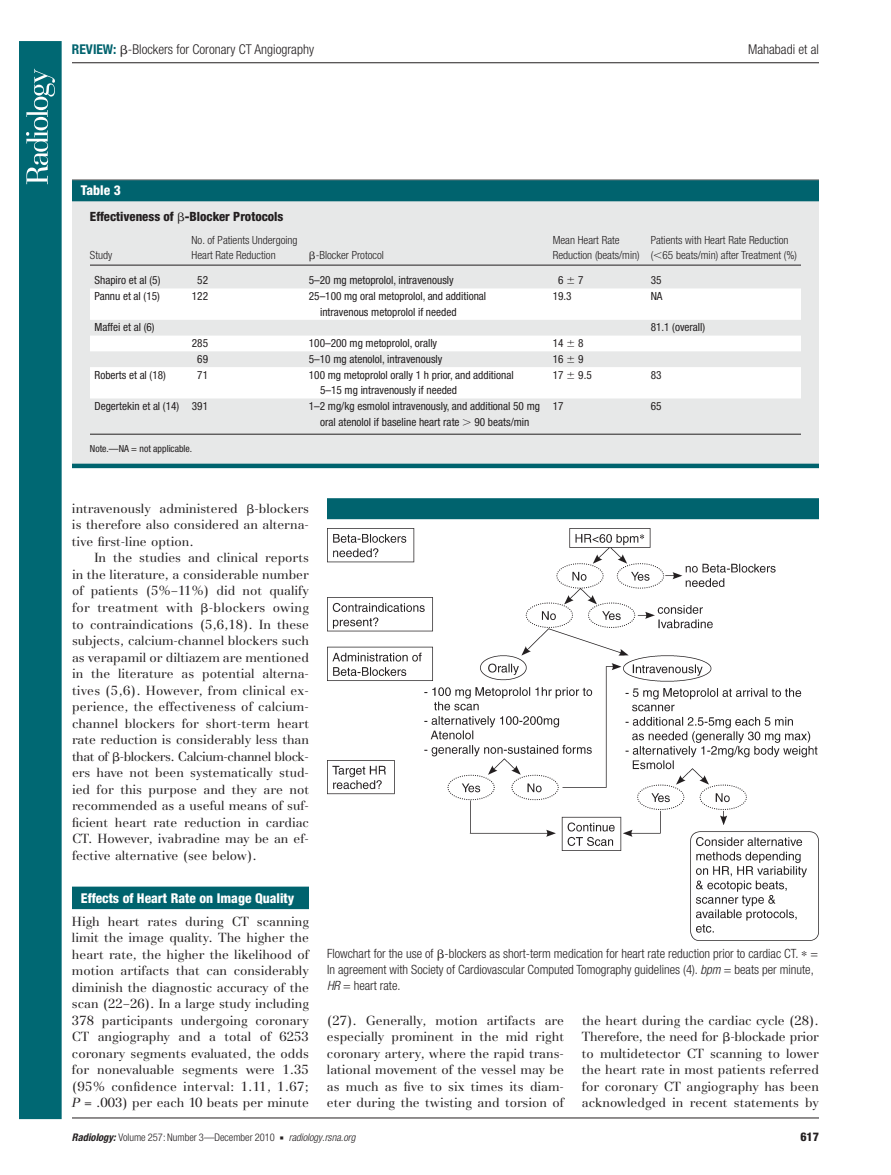
<style>
.page{position:relative;width:891px;height:1175px;background:#fff}
.page>*{position:absolute;margin:0;border:0;box-sizing:border-box;transform-origin:0 0}
.t1{font:300 condensed 13.5px "Helvetica Neue";color:#231f20}
.t2{font:800 condensed 13.5px "Helvetica Neue";color:#fff}
.t3{font:13.2px/16.5px "AT Basilia";color:#231f20;text-align:justify}
.t4{font:300 condensed 12.75px/15.8px "Helvetica Neue";color:#231f20}
.t5{font:800 condensed 12.75px "Helvetica Neue";color:#231f20}
.t6{font:800 condensed 12px "Helvetica Neue";color:#231f20}
.t7{font:condensed 11.25px/15.8px "Helvetica Neue";color:#231f20}
.t8{font:300 condensed 11.25px/15.8px "Helvetica Neue";color:#231f20}
.t9{font:300 condensed 10.5px "Helvetica Neue";color:#231f20}
.t10{font:condensed 9.75px "Helvetica Neue";color:#231f20}
.s1{font-weight:700;color:#00636e}
.s2{font-family:"Universal Greekwith Math Pi";font-weight:400;font-stretch:normal}
.s3{font-family:"Universal Greekwith Math Pi";font-stretch:normal}
.s4{font-family:"Universal Greekwith Math Pi"}
.s5{font-style:italic}
.s6{font-weight:700;font-style:italic}
.s7{font-family:"Universal Newswith Comm Pi";font-weight:400;font-stretch:normal;font-size:6px}
</style>
<div class="page">
<div style="left:19px;top:41px;width:43px;height:1078px;background:#006873;border:2px solid #006873"></div>
<svg style="left:26px;top:69px;width:29px;height:115px"></svg>
<hr style="left:72px;top:1117px;width:747px;height:1px;background:#231f20">
<hr style="left:72px;top:62px;width:747px;height:1px;background:#231f20">
<div style="left:72px;top:886px;width:237px;height:23px;background:#00636e"></div>
<div style="left:72px;top:184px;width:747px;height:280px;background:#e7e8e8"></div>
<div style="left:72px;top:180px;width:747px;height:21px;background:#00636e"></div>
<svg style="left:90px;top:288px;width:711px;height:110px;fill:#fff"></svg>
<hr style="left:90px;top:265px;width:561px;height:1px;background:#231f20">
<hr style="left:651px;top:265px;width:150px;height:1px;background:#231f20">
<hr style="left:90px;top:434px;width:711px;height:1px;background:#231f20">
<div style="left:72px;top:463px;width:747px;height:5px;background:#00636e"></div>
<div style="left:327px;top:498px;width:492px;height:21px;background:#00636e"></div>
<img style="left:328px;top:519px;width:490px;height:421px">
<p class="t1" style="left:72px;top:44px;width:244px"><span class="s1">REVIEW:</span> <span class="s2">b</span> -Blockers for Coronary CT Angiography</p>
<p class="t1" style="left:748px;top:44px;width:72px">Mahabadi et al</p>
<p class="t2" style="left:81px;top:186px;width:41px">Table 3</p>
<p class="t5" style="left:90px;top:212px;width:195px">Effectiveness of <span class="s2">b</span>-Blocker Protocols</p>
<p class="t8" style="left:90px;top:248px;width:24px">Study</p>
<p class="t8" style="left:192px;top:233px;width:107px">No. of Patients Undergoing<br>Heart Rate Reduction</p>
<p class="t8" style="left:309px;top:248px;width:77px"><span class="s2">b</span> -Blocker Protocol</p>
<p class="t8" style="left:553px;top:233px;width:88px">Mean Heart Rate<br>Reduction (beats/min)</p>
<p class="t8" style="left:651px;top:233px;width:148px">Patients with Heart Rate Reduction<br>( <span class="s2">,</span> 65 beats/min) after Treatment (%)</p>
<p class="t7" style="left:94px;top:273px;width:67px">Shapiro et al (5)</p>
<p class="t7" style="left:197px;top:273px;width:12px">52</p>
<p class="t7" style="left:309px;top:273px;width:146px">5–20 mg metoprolol, intravenously</p>
<p class="t7" style="left:558px;top:273px;width:27px">6 <span class="s3">6</span> 7</p>
<p class="t7" style="left:651px;top:273px;width:12px">35</p>
<p class="t7" style="left:94px;top:289px;width:67px">Pannu et al (15)</p>
<p class="t7" style="left:192px;top:289px;width:18px">122</p>
<p class="t7" style="left:320px;top:289px;width:168px;text-indent:-11px">25–100 mg oral metoprolol, and additional intravenous metoprolol if needed</p>
<p class="t7" style="left:553px;top:289px;width:20px">19.3</p>
<p class="t7" style="left:651px;top:289px;width:13px">NA</p>
<p class="t7" style="left:94px;top:320px;width:62px">Maffei et al (6)</p>
<p class="t7" style="left:651px;top:320px;width:56px">81.1 (overall)</p>
<p class="t7" style="left:192px;top:336px;width:18px">285</p>
<p class="t7" style="left:309px;top:336px;width:130px">100–200 mg metoprolol, orally</p>
<p class="t7" style="left:553px;top:336px;width:32px">14 <span class="s3">6</span> 8</p>
<p class="t7" style="left:197px;top:352px;width:12px">69</p>
<p class="t7" style="left:309px;top:352px;width:135px">5–10 mg atenolol, intravenously</p>
<p class="t7" style="left:553px;top:352px;width:32px">16 <span class="s3">6</span> 9</p>
<p class="t7" style="left:95px;top:368px;width:73px">Roberts et al (18)</p>
<p class="t7" style="left:197px;top:368px;width:12px">71</p>
<p class="t7" style="left:320px;top:368px;width:195px;text-indent:-11px">100 mg metoprolol orally 1 h prior, and additional<br>5–15 mg intravenously if needed</p>
<p class="t7" style="left:553px;top:368px;width:41px">17 <span class="s3">6</span> 9.5</p>
<p class="t7" style="left:651px;top:368px;width:12px">83</p>
<p class="t7" style="left:95px;top:399px;width:115px">Degertekin et al (14) 391</p>
<p class="t7" style="left:309px;top:399px;width:233px;text-align:center">1–2 mg/kg esmolol intravenously, and additional 50 mg oral atenolol if baseline heart rate <span class="s3">.</span> 90 beats/min</p>
<p class="t7" style="left:553px;top:399px;width:12px">17</p>
<p class="t7" style="left:651px;top:399px;width:12px">65</p>
<p class="t10" style="left:90px;top:445px;width:104px">Note.—NA = not applicable.</p>
<p class="t3" style="left:72px;top:501px;width:239px">intravenously administered <span class="s4">b</span>-blockers is therefore also considered an alterna&shy;tive first-line option.</p>
<p class="t3" style="left:72px;top:551px;width:239px;text-indent:22px">In the studies and clinical reports in the literature, a considerable number of patients (5%–11%) did not qualify for treatment with <span class="s4">b</span>-blockers owing to contraindications ( 5,6,18 ). In these subjects, calcium-channel blockers such as verapamil or diltiazem are mentioned in the literature as potential alterna&shy;tives ( 5,6 ). However, from clinical ex&shy;perience, the effectiveness of calcium&shy;channel blockers for short-term heart rate reduction is considerably less than that of <span class="s4">b</span>-blockers. Calcium-channel block&shy;ers have not been systematically stud&shy;ied for this purpose and they are not recommended as a useful means of suf&shy;ficient heart rate reduction in cardiac CT. However, ivabradine may be an ef&shy;fective alternative (see below).</p>
<p class="t2" style="left:81px;top:893px;width:215px">Effects of Heart Rate on Image Quality</p>
<p class="t3" style="left:72px;top:914px;width:239px">High heart rates during CT scanning limit the image quality. The higher the heart rate, the higher the likelihood of motion artifacts that can considerably diminish the diagnostic accuracy of the scan ( 22–26 ). In a large study including 378 participants undergoing coronary CT angiography and a total of 6253 coronary segments evaluated, the odds for nonevaluable segments were 1.35 (95% confidence interval: 1.11, 1.67; <span class="s5">P</span> = .003) per each 10 beats per minute</p>
<p class="t4" style="left:327px;top:947px;width:493px">Flowchart for the use of <span class="s2">b</span> -blockers as short-term medication for heart rate reduction prior to cardiac CT. ∗ =<br>In agreement with Society of Cardiovascular Computed Tomography guidelines ( 4 ). <span class="s5">bpm</span> = beats per minute,<br><span class="s5">HR</span> = heart rate.</p>
<p class="t3" style="left:327px;top:1013px;width:239px">( 27 ). Generally, motion artifacts are especially prominent in the mid right coronary artery, where the rapid trans&shy;lational movement of the vessel may be as much as five to six times its diam&shy;eter during the twisting and torsion of</p>
<p class="t3" style="left:582px;top:1013px;width:239px">the heart during the cardiac cycle ( 28 ).<br>Therefore, the need for <span class="s4">b</span>-blockade prior to multidetector CT scanning to lower the heart rate in most patients referred for coronary CT angiography has been acknowledged in recent statements by</p>
<p class="t9" style="left:72px;top:1133px;width:285px"><span class="s6">Radiology:</span> Volume 257: Number 3—December 2010 <span class="s7">n</span> <span class="s5">radiology.rsna.org</span></p>
<p class="t6" style="left:801px;top:1132px;width:20px">617</p>
</div>
